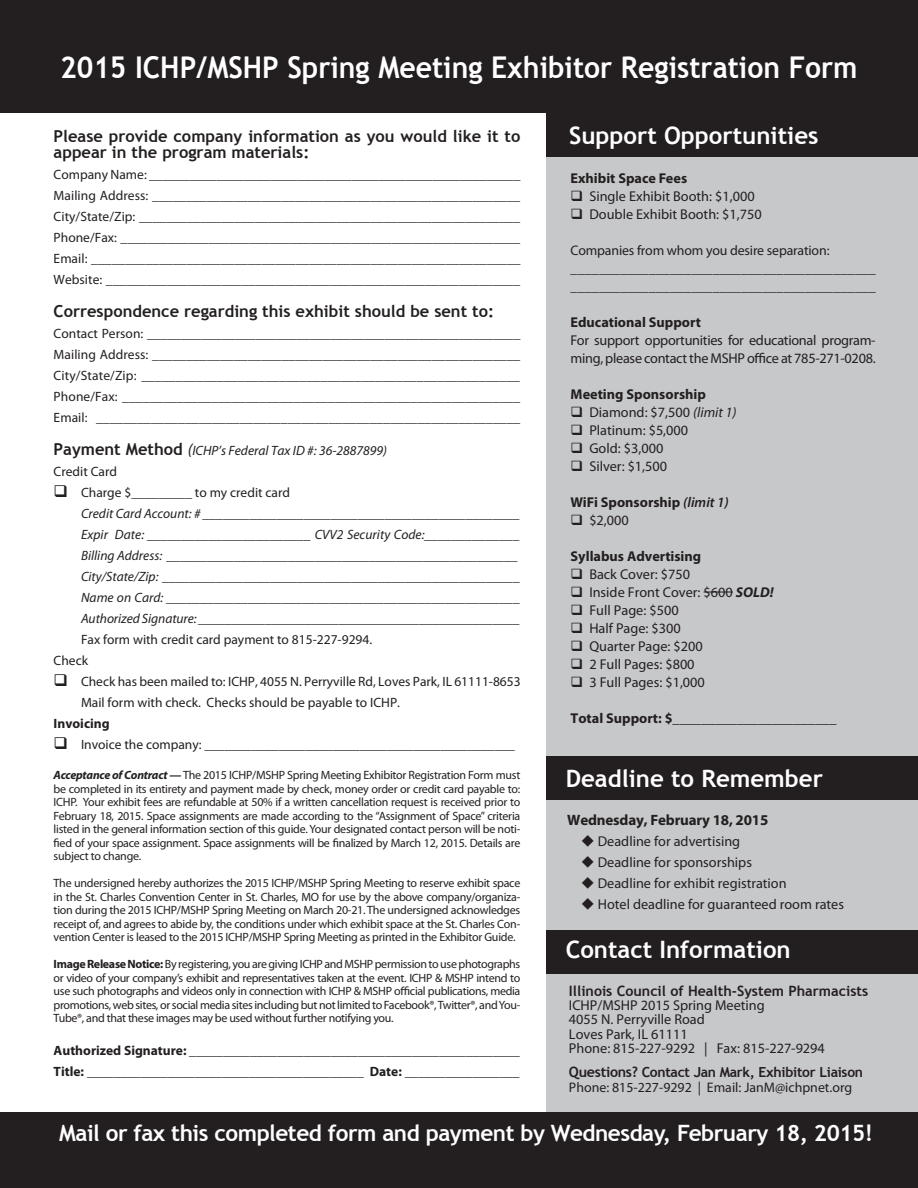
<style>
.page{position:relative;width:918px;height:1188px;background:#fff}
.page>*{position:absolute;margin:0;border:0;box-sizing:border-box;transform-origin:0 0}
.t1{font:700 30px "Trebuchet MS";color:#fff;scale:.94 1}
.t2{font:700 24px "Trebuchet MS";color:#fff}
.t3{font:700 22.5px "Trebuchet MS";letter-spacing:-.02em;color:#fff}
.t4{font:700 16.5px/16.5px "Trebuchet MS";color:#231f20}
.t5{font:700 15px "Myriad Pro";letter-spacing:-.01em;color:#231f20}
.t6{font:14.25px "Myriad Pro";color:#231f20}
.Bolded_Cat{font:700 14.25px "Myriad Pro";color:#231f20}
.t7{font:14.25px/18px "Myriad Pro";letter-spacing:-.02em;color:#231f20}
.t8{font:700 14.25px "Trebuchet MS";color:#231f20}
.t9{font:13.8px/18px "Myriad Pro";letter-spacing:-.01em;color:#231f20}
.t10{font:700 13.8px "Trebuchet MS";letter-spacing:-.02em;color:#231f20}
.t11{font:13.5px "Myriad Pro";color:#231f20}
.t12{font:italic 13.5px/21px "Myriad Pro";color:#231f20}
.Body_Style{font:700 13.5px "Myriad Pro";color:#231f20}
.Bolded_Cat-2{font:700 13.5px "Myriad Pro";color:#231f20}
.Bolded_Cat-3{font:12px/13.5px "Myriad Pro";letter-spacing:-.02em;color:#231f20;text-align:justify}
.s1{font-family:"Trebuchet MS";font-weight:700;font-style:normal;font-size:16.5px}
.s2{font-size:16.5px}
.s3{font-weight:700;font-style:italic}
.s4{font-weight:700}
.s5{font-style:italic}
.s6{font-weight:600;font-style:italic}
.s7{font-size:14.25px}
</style>
<div class="page">
<div style="left:546px;top:98px;width:372px;height:1074px;background:#c7c8ca"></div>
<div style="left:0;top:0;width:918px;height:113px;background:#231f20"></div>
<div style="left:546px;top:930px;width:372px;height:44px;background:#231f20"></div>
<div style="left:546px;top:756px;width:372px;height:44px;background:#231f20"></div>
<div style="left:546px;top:113px;width:372px;height:44px;background:#231f20"></div>
<svg style="left:704px;top:592px;width:29px;height:1px"></svg>
<div style="left:0;top:1112px;width:918px;height:76px;background:#231f20"></div>
<p class="t1" style="left:60px;top:48px;width:850px">2015 ICHP/MSHP Spring Meeting Exhibitor Registration Form</p>
<p class="t2" style="left:569px;top:120px;width:251px">Support Opportunities</p>
<p class="t4" style="left:54px;top:128px;width:468px">Please provide company information as you would like it to appear in the program materials:</p>
<p class="t11" style="left:54px;top:166px;width:468px">Company Name: _______________________________________________________</p>
<p class="t11" style="left:54px;top:187px;width:468px">Mailing Address: ______________________________________________________</p>
<p class="t11" style="left:54px;top:208px;width:468px">City/State/Zip: ________________________________________________________</p>
<p class="t11" style="left:54px;top:229px;width:468px">Phone/Fax: ___________________________________________________________</p>
<p class="t11" style="left:54px;top:250px;width:469px">Email: _______________________________________________________________</p>
<p class="t11" style="left:54px;top:271px;width:468px">Website: _____________________________________________________________</p>
<p class="t4" style="left:54px;top:303px;width:442px">Correspondence regarding this exhibit should be sent to:</p>
<p class="t11" style="left:54px;top:325px;width:468px">Contact Person: _______________________________________________________</p>
<p class="t11" style="left:54px;top:346px;width:468px">Mailing Address: ______________________________________________________</p>
<p class="t11" style="left:54px;top:367px;width:468px">City/State/Zip: _______________________________________________________</p>
<p class="t11" style="left:54px;top:388px;width:468px">Phone/Fax: __________________________________________________________</p>
<p class="t11" style="left:54px;top:409px;width:468px">Email: ______________________________________________________________</p>
<p class="t12" style="left:54px;top:440px;width:335px"><span class="s1">Payment Method</span> <span class="s2">(</span>ICHP’s Federal Tax ID #: 36-2887899)</p>
<p class="t11" style="left:54px;top:463px;width:65px">Credit Card</p>
<p class="t11" style="left:54px;top:484px;width:238px">❑ Charge $_________ to my credit card</p>
<p class="t12" style="left:81px;top:503px;width:441px">Credit Card Account: # _______________________________________________</p>
<p class="t12" style="left:81px;top:524px;width:441px">Expir Date: ________________________ CVV2 Security Code:______________</p>
<p class="t12" style="left:81px;top:545px;width:439px">Billing Address: ____________________________________________________</p>
<p class="t12" style="left:81px;top:566px;width:441px">City/State/Zip: _____________________________________________________</p>
<p class="t12" style="left:81px;top:587px;width:441px">Name on Card: ____________________________________________________<br>Authorized Signature: ________________________________________________</p>
<p class="t11" style="left:81px;top:631px;width:293px">Fax form with credit card payment to 815-227-9294.</p>
<p class="t11" style="left:54px;top:652px;width:36px">Check</p>
<p class="t11" style="left:54px;top:673px;width:469px">❑ Check has been mailed to: ICHP, 4055 N. Perryville Rd, Loves Park, IL 61111-8653</p>
<p class="t11" style="left:81px;top:694px;width:321px">Mail form with check. Checks should be payable to ICHP.</p>
<p class="Body_Style" style="left:54px;top:715px;width:57px">Invoicing</p>
<p class="t11" style="left:54px;top:736px;width:463px">❑ Invoice the company: ______________________________________________</p>
<p class="Bolded_Cat-3" style="left:54px;top:768px;width:468px"><span class="s3">Acceptance of Contract —</span> The 2015 ICHP/MSHP Spring Meeting Exhibitor Registration Form must be completed in its entirety and payment made by check, money order or credit card payable to:<br>ICHP. Your exhibit fees are refundable at 50% if a written cancellation request is received prior to February 18, 2015. Space assignments are made according to the “Assignment of Space” criteria listed in the general information section of this guide. Your designated contact person will be noti&shy;fied of your space assignment. Space assignments will be finalized by March 12, 2015. Details are subject to change.</p>
<p class="Bolded_Cat-3" style="left:54px;top:876px;width:468px">The undersigned hereby authorizes the 2015 ICHP/MSHP Spring Meeting to reserve exhibit space in the St. Charles Convention Center in St. Charles, MO for use by the above company/organiza&shy;tion during the 2015 ICHP/MSHP Spring Meeting on March 20-21. The undersigned acknowledges receipt of, and agrees to abide by, the conditions under which exhibit space at the St. Charles Con&shy;vention Center is leased to the 2015 ICHP/MSHP Spring Meeting as printed in the Exhibitor Guide.</p>
<p class="Bolded_Cat-3" style="left:54px;top:957px;width:468px"><span class="s4">Image Release Notice:</span> By registering, you are giving ICHP and MSHP permission to use photographs or video of your company’s exhibit and representatives taken at the event. ICHP &amp; MSHP intend to use such photographs and videos only in connection with ICHP &amp; MSHP official publications, media promotions, web sites, or social media sites including but not limited to Facebook®, Twitter®, and You-Tube®, and that these images may be used without further notifying you.</p>
<p class="Bolded_Cat-2" style="left:54px;top:1042px;width:468px">Authorized Signature: _________________________________________________</p>
<p class="Body_Style" style="left:54px;top:1063px;width:468px">Title: _________________________________________ Date: _________________</p>
<p class="Bolded_Cat" style="left:571px;top:169px;width:118px">Exhibit Space Fees</p>
<p class="t6" style="left:571px;top:187px;width:186px">❑ Single Exhibit Booth: $1,000</p>
<p class="t6" style="left:571px;top:205px;width:193px">❑ Double Exhibit Booth: $1,750</p>
<p class="t9" style="left:571px;top:241px;width:260px">Companies from whom you desire separation:</p>
<p class="t9" style="left:571px;top:259px;width:307px">___________________________________________ ___________________________________________</p>
<p class="Bolded_Cat" style="left:571px;top:313px;width:132px">Educational Support</p>
<p class="t7" style="left:571px;top:331px;width:307px">For support opportunities for educational program&shy;ming, please contact the MSHP office at 785-271-0208.</p>
<p class="Bolded_Cat" style="left:571px;top:385px;width:137px">Meeting Sponsorship</p>
<p class="t6" style="left:571px;top:403px;width:168px">❑ Diamond: $7,500 <span class="s5">(limit 1)</span></p>
<p class="t6" style="left:571px;top:421px;width:119px">❑ Platinum: $5,000</p>
<p class="t6" style="left:571px;top:439px;width:94px">❑ Gold: $3,000</p>
<p class="t6" style="left:571px;top:457px;width:98px">❑ Silver: $1,500</p>
<p class="Bolded_Cat" style="left:571px;top:493px;width:160px">WiFi Sponsorship <span class="s6">(limit 1)</span></p>
<p class="t6" style="left:571px;top:511px;width:60px">❑ $2,000</p>
<p class="Bolded_Cat" style="left:571px;top:547px;width:132px">Syllabus Advertising</p>
<p class="t6" style="left:571px;top:565px;width:121px">❑ Back Cover: $750</p>
<p class="t6" style="left:571px;top:583px;width:205px">❑ Inside Front Cover: $600 <span class="s3">SOLD!</span></p>
<p class="t6" style="left:571px;top:601px;width:110px">❑ Full Page: $500</p>
<p class="t6" style="left:571px;top:619px;width:112px">❑ Half Page: $300</p>
<p class="t6" style="left:571px;top:637px;width:134px">❑ Quarter Page: $200</p>
<p class="t6" style="left:571px;top:655px;width:126px">❑ 2 Full Pages: $800</p>
<p class="t6" style="left:571px;top:673px;width:136px">❑ 3 Full Pages: $1,000</p>
<p class="Bolded_Cat" style="left:571px;top:709px;width:267px">Total Support: $_______________________</p>
<p class="t2" style="left:566px;top:763px;width:259px">Deadline to Remember</p>
<p class="t5" style="left:567px;top:810px;width:203px">Wednesday, February 18, 2015</p>
<p class="t6" style="left:581px;top:833px;width:161px">◆ Deadline for advertising</p>
<p class="t6" style="left:581px;top:854px;width:173px">◆ Deadline for sponsorships</p>
<p class="t6" style="left:581px;top:875px;width:207px">◆ Deadline for exhibit registration</p>
<p class="t6" style="left:581px;top:896px;width:265px">◆ Hotel deadline for guaranteed room rates</p>
<p class="t2" style="left:566px;top:935px;width:227px">Contact Information</p>
<p class="t8" style="left:569px;top:982px;width:301px">Illinois Council of Health-System Pharmacists</p>
<p class="t6" style="left:569px;top:997px;width:197px">ICHP/MSHP 2015 Spring Meeting</p>
<p class="t6" style="left:569px;top:1011px;width:137px">4055 N. Perryville Road</p>
<p class="t6" style="left:569px;top:1025px;width:120px">Loves Park, IL 61111</p>
<p class="t6" style="left:569px;top:1039px;width:257px">Phone: 815-227-9292 | Fax: 815-227-9294</p>
<p class="t10" style="left:569px;top:1064px;width:296px"><span class="s7">Questions?</span> Contact Jan Mark, Exhibitor Liaison</p>
<p class="t9" style="left:569px;top:1078px;width:285px">Phone: 815-227-9292 | Email: JanM@ichpnet.org</p>
<p class="t3" style="left:59px;top:1119px;width:816px">Mail or fax this completed form and payment by Wednesday, February 18, 2015!</p>
</div>
